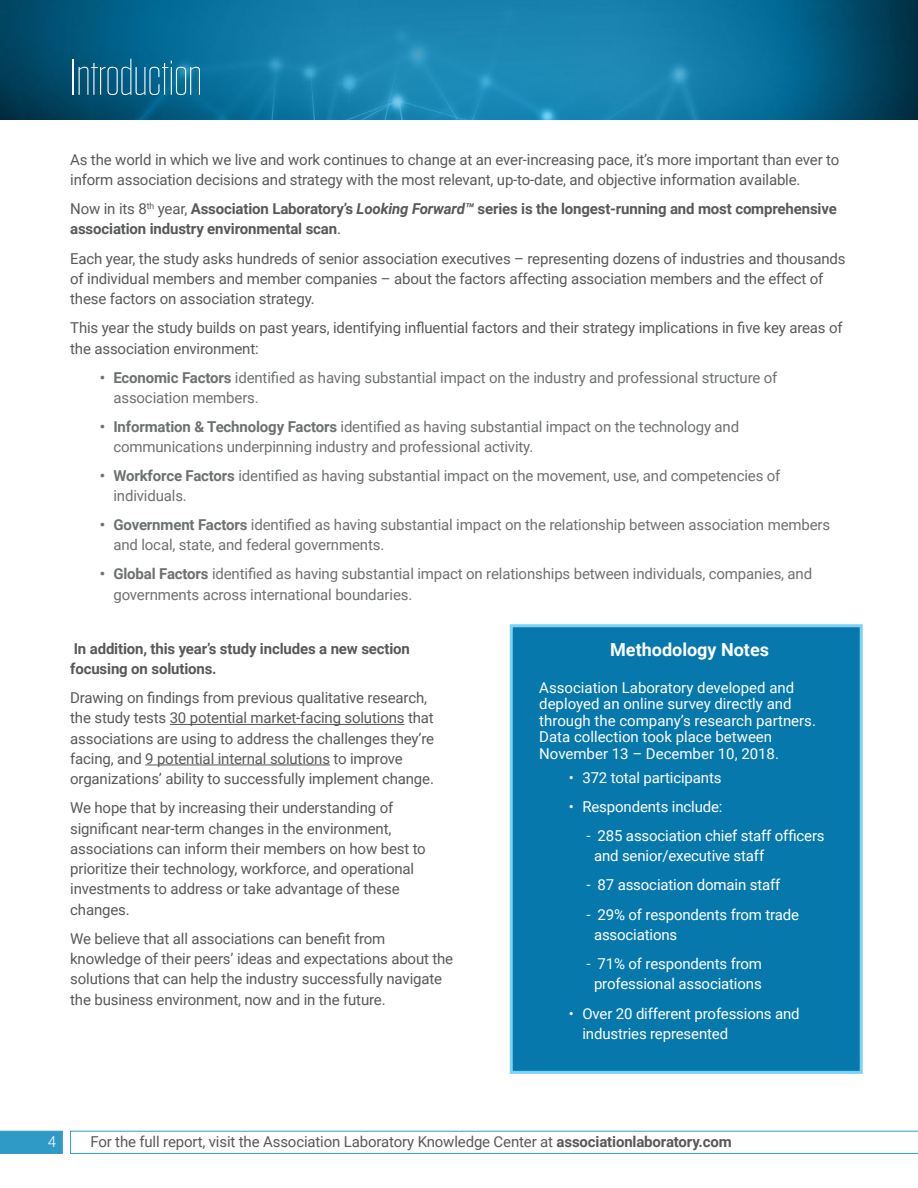
<style>
.page{position:relative;width:918px;height:1188px;background:#fff}
.page>*{position:absolute;margin:0;border:0;box-sizing:border-box;transform-origin:0 0}
.t1{font:200 51px "Tungsten Narrow";letter-spacing:-.01em;color:#fff}
.t2{font:700 18px "Roboto";color:#fff}
.t3{font:15px/20.2px "Roboto";letter-spacing:-.01em;color:#58595b}
.t4{font:15px/20.2px "Roboto";letter-spacing:-.01em;color:#6e7171}
.t5{font:15px/16.5px "Roboto";letter-spacing:-.01em;color:#fff}
.t6{font:700 15px/20.2px "Roboto";letter-spacing:-.01em;color:#58595b}
.t7{font:300 15px "Roboto";color:#fff}
.s1{font-weight:400}
.s2{font-style:italic}
.s3{font-weight:700}
</style>
<div class="page">
<svg style="left:0;top:1131px;width:63px;height:23px"></svg>
<img style="left:0;top:0;width:918px;height:119px">
<svg style="left:70px;top:1131px;width:848px;height:23px"></svg>
<hr style="left:170px;top:724px;width:234px;height:1px;background:#58595b">
<hr style="left:145px;top:765px;width:185px;height:1px;background:#58595b">
<div style="left:510px;top:624px;width:353px;height:450px;background:#0778ac;border:3px solid #7cd2f4"></div>
<h1 class="t1" style="left:70px;top:52px;width:134px">Introduction</h1>
<p class="t3" style="left:70px;top:149px;width:771px">As the world in which we live and work continues to change at an ever-increasing pace, it’s more important than ever to inform association decisions and strategy with the most relevant, up-to-date, and objective information available.</p>
<p class="t6" style="left:70px;top:198px;width:768px"><span class="s1">Now in its 8</span><sup>th</sup> <span class="s1">year,</span> Association Laboratory’s <span class="s2">Looking Forward™</span> series is the longest-running and most comprehensive association industry environmental scan<span class="s1">.</span></p>
<p class="t3" style="left:70px;top:248px;width:777px">Each year, the study asks hundreds of senior association executives – representing dozens of industries and thousands of individual members and member companies – about the factors affecting association members and the effect of these factors on association strategy.</p>
<p class="t3" style="left:70px;top:317px;width:774px">This year the study builds on past years, identifying influential factors and their strategy implications in five key areas of the association environment:</p>
<p class="t4" style="left:113px;top:367px;width:666px;text-indent:-14px"><span class="s3">• Economic Factors</span> identified as having substantial impact on the industry and professional structure of association members.</p>
<p class="t4" style="left:113px;top:416px;width:627px;text-indent:-14px"><span class="s3">• Information &amp; Technology Factors</span> identified as having substantial impact on the technology and communications underpinning industry and professional activity.</p>
<p class="t4" style="left:113px;top:465px;width:669px;text-indent:-14px"><span class="s3">• Workforce Factors</span> identified as having substantial impact on the movement, use, and competencies of individuals.</p>
<p class="t4" style="left:113px;top:514px;width:718px;text-indent:-14px"><span class="s3">• Government Factors</span> identified as having substantial impact on the relationship between association members and local, state, and federal governments.</p>
<p class="t4" style="left:113px;top:563px;width:700px;text-indent:-14px"><span class="s3">• Global Factors</span> identified as having substantial impact on relationships between individuals, companies, and governments across international boundaries.</p>
<p class="t6" style="left:70px;top:638px;width:341px">In addition, this year’s study includes a new section focusing on solutions.</p>
<p class="t3" style="left:70px;top:687px;width:366px">Drawing on findings from previous qualitative research, the study tests 30 potential market-facing solutions that associations are using to address the challenges they’re facing, and 9 potential internal solutions to improve organizations’ ability to successfully implement change.</p>
<p class="t3" style="left:70px;top:797px;width:357px">We hope that by increasing their understanding of significant near-term changes in the environment, associations can inform their members on how best to prioritize their technology, workforce, and operational investments to address or take advantage of these changes.</p>
<p class="t3" style="left:70px;top:928px;width:385px">We believe that all associations can benefit from knowledge of their peers’ ideas and expectations about the solutions that can help the industry successfully navigate the business environment, now and in the future.</p>
<p class="t2" style="left:610px;top:637px;width:160px">Methodology Notes</p>
<p class="t5" style="left:539px;top:678px;width:278px">Association Laboratory developed and deployed an online survey directly and through the company’s research partners.<br>Data collection took place between November 13 – December 10, 2018.</p>
<p class="t5" style="left:569px;top:769px;width:154px">• 372 total participants</p>
<p class="t5" style="left:569px;top:798px;width:155px">• Respondents include:</p>
<p class="t5" style="left:594px;top:825px;width:232px;line-height:20.2px;text-indent:-8px">- 285 association chief staff officers and senior/executive staff</p>
<p class="t5" style="left:586px;top:876px;width:195px">- 87 association domain staff</p>
<p class="t5" style="left:594px;top:904px;width:207px;line-height:20.2px;text-indent:-8px">- 29% of respondents from trade associations</p>
<p class="t5" style="left:586px;top:953px;width:177px;line-height:20.2px;text-align:center">- 71% of respondents from professional associations</p>
<p class="t5" style="left:582px;top:1003px;width:219px;line-height:20.2px;text-indent:-14px">• Over 20 different professions and industries represented</p>
<p class="t7" style="left:48px;top:1131px;width:10px">4</p>
<p class="t3" style="left:90px;top:1131px;width:643px">For the full report, visit the Association Laboratory Knowledge Center at <span class="s3">associationlaboratory.com</span></p>
</div>
